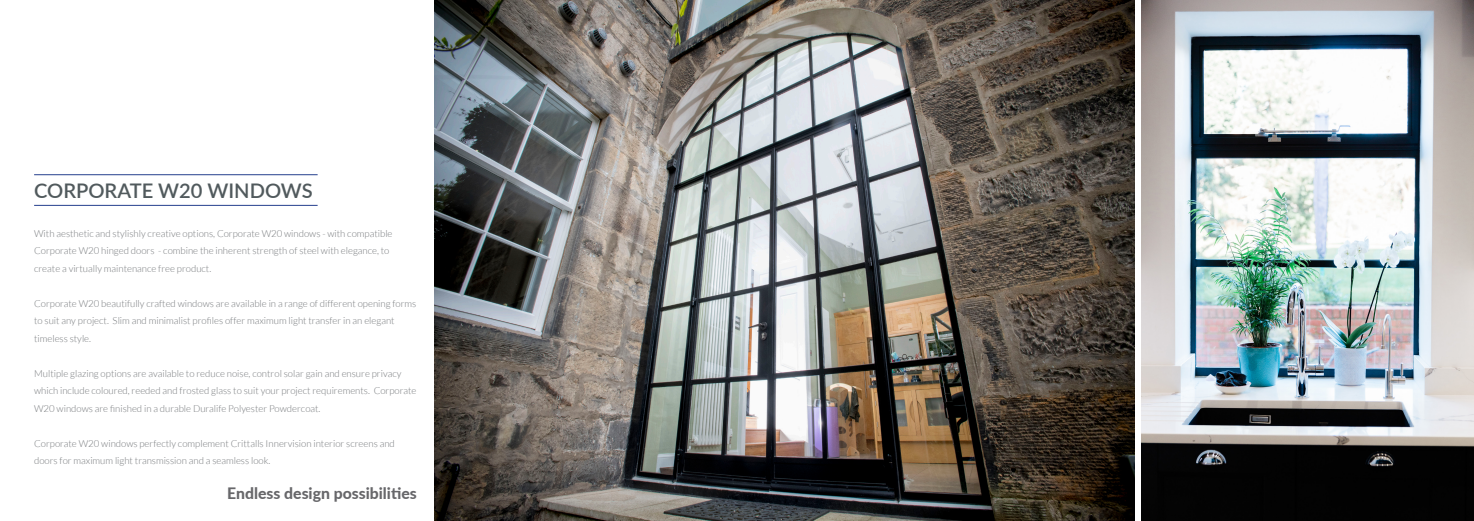
<style>
.page{position:relative;width:1474px;height:521px;background:#fff}
.page>*{position:absolute;margin:0;border:0;box-sizing:border-box;transform-origin:0 0}
.t1{font:600 20.12px "Lato";color:#515a5d}
.t2{font:800 15.75px "Lato";color:#67676a}
.t3{font:300 9.62px/17.5px "Lato";color:#76797c}
</style>
<div class="page">
<hr style="left:34px;top:174px;width:283px;height:1px;background:#253f8e">
<hr style="left:34px;top:205px;width:283px;height:1px;background:#253f8e">
<img style="left:1141px;top:0;width:332px;height:521px">
<img style="left:434px;top:0;width:700px;height:521px">
<p class="t1" style="left:34px;top:176px;width:280px">CORPORATE W20 WINDOWS</p>
<p class="t3" style="left:34px;top:225px;width:360px">With aesthetic and stylishly creative options, Corporate W20 windows - with compatible<br>Corporate W20 hinged doors - combine the inherent strength of steel with elegance, to create a virtually maintenance free product.</p>
<p class="t3" style="left:34px;top:295px;width:384px">Corporate W20 beautifully crafted windows are available in a range of different opening forms to suit any project. Slim and minimalist profiles offer maximum light transfer in an elegant timeless style.</p>
<p class="t3" style="left:34px;top:365px;width:384px">Multiple glazing options are available to reduce noise, control solar gain and ensure privacy which include coloured, reeded and frosted glass to suit your project requirements. Corporate<br>W20 windows are finished in a durable Duralife Polyester Powdercoat.</p>
<p class="t3" style="left:34px;top:435px;width:362px">Corporate W20 windows perfectly complement Crittalls Innervision interior screens and doors for maximum light transmission and a seamless look.</p>
<p class="t2" style="left:227px;top:482px;width:191px">Endless design possibilities</p>
</div>
